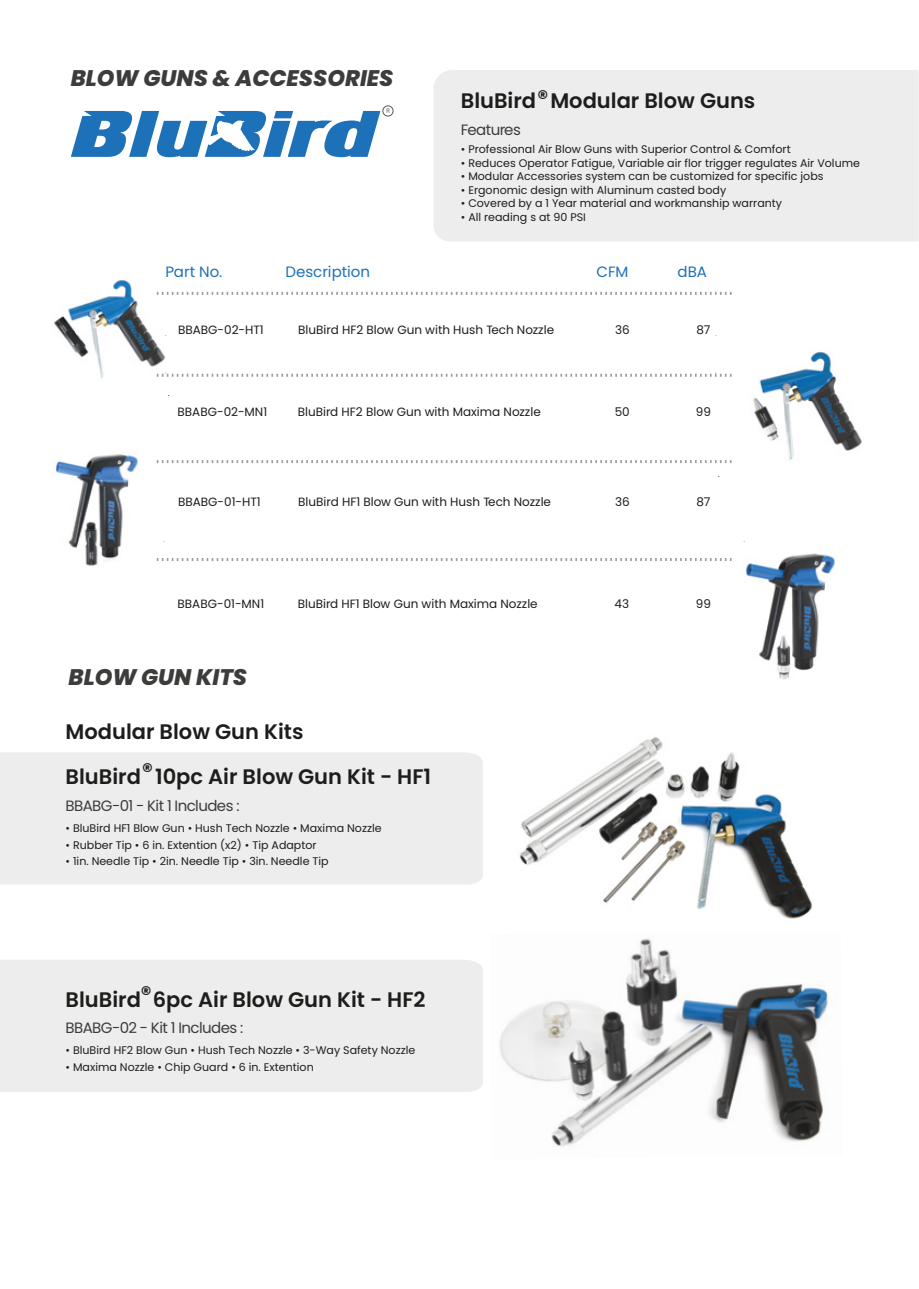
<style>
.page{position:relative;width:919px;height:1289px;background:#fff}
.page>*{position:absolute;margin:0;border:0;box-sizing:border-box;transform-origin:0 0}
.t1{font:italic 800 22.5px "Poppins";color:#3c3c3b}
.t2{font:600 21px/45px "Poppins";color:#1d1d1b}
.t3{font:15px "Poppins";letter-spacing:-.04em;color:#3c3c3b}
.t4{font:15px "Poppins";color:#1d71b8}
.t5{font:12px "Poppins";color:#1d1d1b}
.t6{font:11.1px "Poppins";color:#1d1d1b}
</style>
<div class="page">
<img style="left:54px;top:279px;width:112px;height:99px">
<svg style="left:157px;top:292px;width:574px;height:3px"></svg>
<svg style="left:157px;top:373px;width:574px;height:4px"></svg>
<svg style="left:157px;top:460px;width:574px;height:3px"></svg>
<svg style="left:157px;top:558px;width:574px;height:3px"></svg>
<div style="left:434px;top:70px;width:484px;height:171px;background:#ededed"></div>
<div style="left:0;top:752px;width:483px;height:132px;background:#ededed"></div>
<div style="left:0;top:960px;width:483px;height:131px;background:#ededed"></div>
<svg style="left:71px;top:111px;width:309px;height:46px"></svg>
<div style="left:382px;top:106px;width:11px;height:10px;border:1px solid #575756;border-radius:50%"></div>
<svg style="left:386px;top:108px;width:3px;height:5px"></svg>
<img style="left:753px;top:351px;width:109px;height:109px">
<img style="left:55px;top:454px;width:83px;height:112px">
<img style="left:519px;top:737px;width:294px;height:182px">
<img style="left:499px;top:938px;width:329px;height:209px">
<img style="left:743px;top:553px;width:92px;height:126px">
<h1 class="t1" style="left:71px;top:65px;width:324px">BLOW GUNS &amp; ACCESSORIES</h1>
<h3 class="t4" style="left:165px;top:263px;width:58px">Part No.</h3>
<h3 class="t4" style="left:285px;top:263px;width:86px">Description</h3>
<h2 class="t2" style="left:461px;top:78px;width:296px">BluBird®Modular Blow Guns</h2>
<h3 class="t3" style="left:461px;top:121px;width:61px">Features</h3>
<p class="t6" style="left:461px;top:143px;width:331px">• Professional Air Blow Guns with Superior Control &amp; Comfort</p>
<p class="t6" style="left:461px;top:156px;width:400px">• Reduces Operator Fatigue, Variable air flor trigger regulates Air Volume</p>
<p class="t6" style="left:461px;top:170px;width:364px">• Modular Accessories system can be customized for specific jobs</p>
<p class="t6" style="left:461px;top:183px;width:267px">• Ergonomic design with Aluminum casted body</p>
<p class="t6" style="left:461px;top:197px;width:323px">• Covered by a 1 Year material and workmanship warranty</p>
<p class="t6" style="left:461px;top:210px;width:127px">• All reading s at 90 PSI</p>
<h3 class="t4" style="left:596px;top:263px;width:34px">CFM</h3>
<h3 class="t4" style="left:677px;top:263px;width:31px">dBA</h3>
<p class="t5" style="left:178px;top:322px;width:87px">BBABG-02-HT1</p>
<p class="t5" style="left:298px;top:322px;width:257px">BluBird HF2 Blow Gun with Hush Tech Nozzle</p>
<p class="t5" style="left:615px;top:322px;width:16px">36</p>
<p class="t5" style="left:696px;top:322px;width:16px">87</p>
<p class="t5" style="left:177px;top:405px;width:91px">BBABG-02-MN1</p>
<p class="t5" style="left:298px;top:405px;width:244px">BluBird HF2 Blow Gun with Maxima Nozzle</p>
<p class="t5" style="left:614px;top:405px;width:17px">50</p>
<p class="t5" style="left:695px;top:405px;width:17px">99</p>
<p class="t5" style="left:178px;top:495px;width:84px">BBABG-01-HT1</p>
<p class="t5" style="left:298px;top:495px;width:254px">BluBird HF1 Blow Gun with Hush Tech Nozzle</p>
<p class="t5" style="left:615px;top:495px;width:16px">36</p>
<p class="t5" style="left:696px;top:495px;width:16px">87</p>
<p class="t5" style="left:177px;top:597px;width:88px">BBABG-01-MN1</p>
<p class="t5" style="left:298px;top:597px;width:241px">BluBird HF1 Blow Gun with Maxima Nozzle</p>
<p class="t5" style="left:614px;top:597px;width:16px">43</p>
<p class="t5" style="left:695px;top:597px;width:17px">99</p>
<h1 class="t1" style="left:69px;top:663px;width:180px">BLOW GUN KITS</h1>
<h2 class="t2" style="left:66px;top:708px;width:367px">Modular Blow Gun Kits<br>BluBird®10pc Air Blow Gun Kit - HF1</h2>
<h3 class="t3" style="left:66px;top:797px;width:175px">BBABG-01 - Kit 1 Includes :</h3>
<p class="t6" style="left:66px;top:822px;width:317px">• BluBird HF1 Blow Gun • Hush Tech Nozzle • Maxima Nozzle</p>
<p class="t6" style="left:66px;top:838px;width:252px">• Rubber Tip • 6 in. Extention (x2) • Tip Adaptor</p>
<p class="t6" style="left:66px;top:855px;width:264px">• 1in. Needle Tip • 2in. Needle Tip • 3in. Needle Tip</p>
<h2 class="t2" style="left:66px;top:977px;width:361px">BluBird® 6pc Air Blow Gun Kit - HF2</h2>
<h3 class="t3" style="left:66px;top:1019px;width:179px">BBABG-02 - Kit 1 Includes :</h3>
<p class="t6" style="left:66px;top:1043px;width:351px">• BluBird HF2 Blow Gun • Hush Tech Nozzle • 3-Way Safety Nozzle</p>
<p class="t6" style="left:66px;top:1060px;width:250px">• Maxima Nozzle • Chip Guard • 6 in. Extention</p>
</div>
